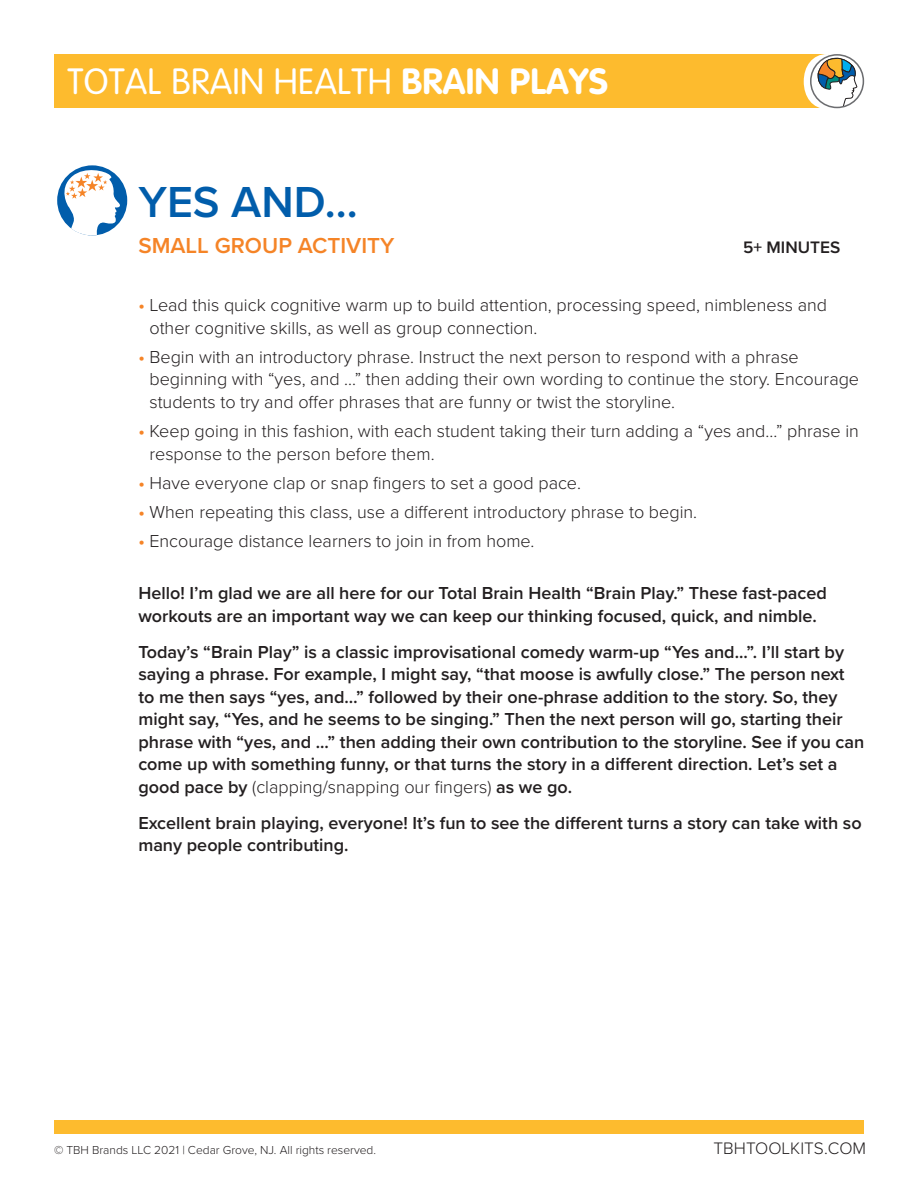
<style>
.page{position:relative;width:918px;height:1188px;background:#fff}
.page>*{position:absolute;margin:0;border:0;box-sizing:border-box;transform-origin:0 0}
.t1{font:600 45px "Proxima Nova";color:#015dab}
.t2{font:300 36px "VAG Rounded";letter-spacing:.01em;color:#fff}
.t3{font:600 22.5px "Proxima Nova";color:#f58427}
.t4{font:600 18px/22.5px "Proxima Nova";color:#231f20}
.t5{font:300 18px/22.5px "Proxima Nova";color:#231f20}
.List_Paragraph{font:300 17.25px "Proxima Nova";color:#231f20}
.t6{font:600 17.25px "Proxima Nova";color:#231f20}
.Copyright{font:300 12px "Proxima Nova";color:#231f20}
.s1{font-weight:700}
.s2{font-weight:600;color:#f58427}
.s3{font-weight:300}
</style>
<div class="page">
<div style="left:57px;top:165px;width:70px;height:70px;background:#015dab;border-radius:50%"></div>
<svg style="left:57px;top:166px;width:66px;height:70px"></svg>
<div style="left:54px;top:54px;width:775px;height:54px;background:#fdbb2e"></div>
<svg style="left:804px;top:54px;width:53px;height:55px"></svg>
<div style="left:810px;top:54px;width:54px;height:54px;border:2px solid #6c6d70;border-radius:50%"></div>
<div style="left:54px;top:1120px;width:810px;height:14px;background:#fdbb2e"></div>
<p class="t2" style="left:68px;top:61px;width:542px">TOTAL BRAIN HEALTH <span class="s1">BRAIN PLAYS</span></p>
<p class="t1" style="left:138px;top:168px;width:221px">YES AND...</p>
<p class="t3" style="left:138px;top:228px;width:258px">SMALL GROUP ACTIVITY</p>
<p class="t6" style="left:743px;top:234px;width:99px">5+ MINUTES</p>
<p class="t5" style="left:149px;top:293px;width:679px;text-indent:-11px"><span class="s2">•</span> Lead this quick cognitive warm up to build attention, processing speed, nimbleness and other cognitive skills, as well as group connection.</p>
<p class="t5" style="left:149px;top:345px;width:711px;text-indent:-11px"><span class="s2">•</span> Begin with an introductory phrase. Instruct the next person to respond with a phrase beginning with “yes, and ...” then adding their own wording to continue the story. Encourage students to try and offer phrases that are funny or twist the storyline.</p>
<p class="t5" style="left:149px;top:419px;width:711px;text-indent:-11px"><span class="s2">•</span> Keep going in this fashion, with each student taking their turn adding a “yes and...” phrase in response to the person before them.</p>
<p class="t5" style="left:138px;top:471px;width:444px"><span class="s2">•</span> Have everyone clap or snap fingers to set a good pace.</p>
<p class="t5" style="left:138px;top:500px;width:560px"><span class="s2">•</span> When repeating this class, use a different introductory phrase to begin.</p>
<p class="t5" style="left:138px;top:529px;width:398px"><span class="s2">•</span> Encourage distance learners to join in from home.</p>
<p class="t4" style="left:138px;top:581px;width:690px">Hello! I’m glad we are all here for our Total Brain Health “Brain Play.” These fast-paced workouts are an important way we can keep our thinking focused, quick, and nimble.</p>
<p class="t4" style="left:138px;top:640px;width:728px">Today’s “Brain Play” is a classic improvisational comedy warm-up “Yes and...”. I’ll start by saying a phrase. For example, I might say, “that moose is awfully close.” The person next to me then says “yes, and…” followed by their one-phrase addition to the story. So, they might say, “Yes, and he seems to be singing.” Then the next person will go, starting their phrase with “yes, and ...” then adding their own contribution to the storyline. See if you can come up with something funny, or that turns the story in a different direction. Let’s set a good pace by <span class="s3">(clapping/snapping our fingers)</span> as we go.</p>
<p class="t4" style="left:138px;top:811px;width:725px">Excellent brain playing, everyone! It’s fun to see the different turns a story can take with so many people contributing.</p>
<p class="Copyright" style="left:54px;top:1141px;width:324px">© TBH Brands LLC 2021 | Cedar Grove, NJ. All rights reserved.</p>
<p class="List_Paragraph" style="left:714px;top:1135px;width:154px">TBHTOOLKITS.COM</p>
</div>
